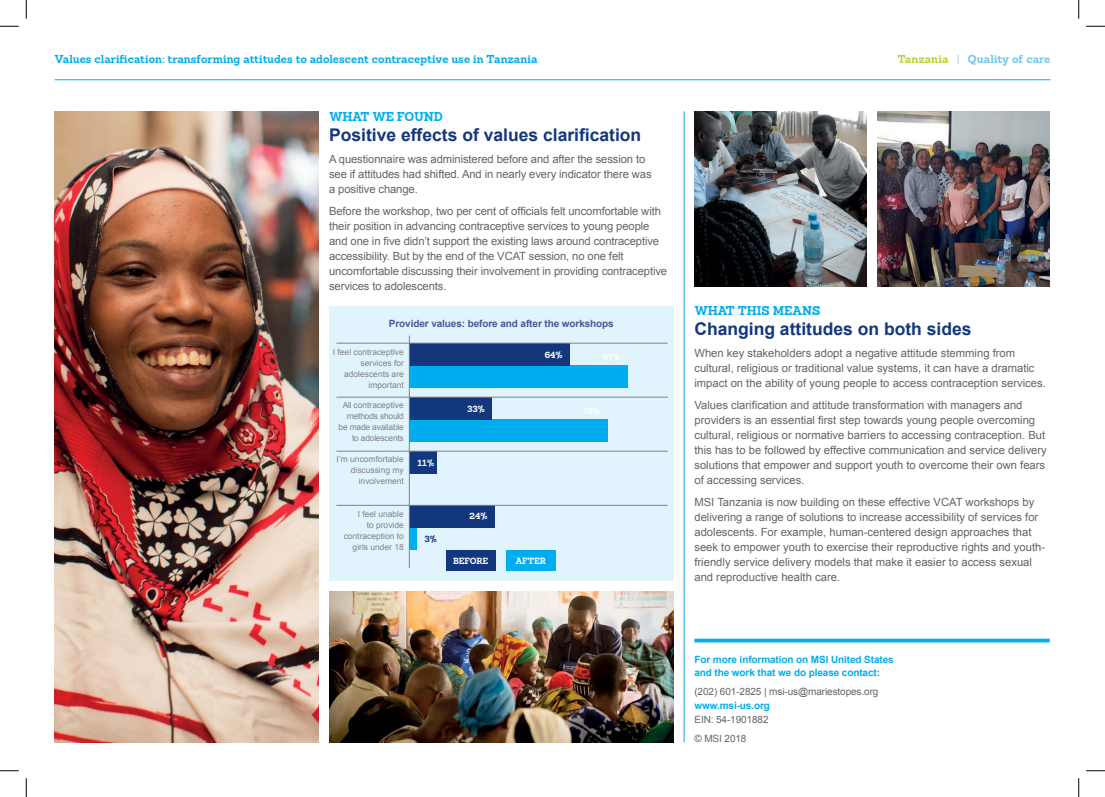
<style>
.page{position:relative;width:1105px;height:797px;background:#fff}
.page>*{position:absolute;margin:0;border:0;box-sizing:border-box;transform-origin:0 0}
.t1{font:700 17.5px "Arial";color:#13377d}
.t2{font:700 12.5px "Sanchez";letter-spacing:-.005em;color:#00adee}
.t3{font:700 12.5px "Sanchez";letter-spacing:-.025em;color:#00adee}
.t4{font:11.25px/15px "Arial";color:#636466}
.t5{font:700 11.25px "Sanchez";color:#00adee}
.t6{font:700 11.25px "Sanchez";letter-spacing:.005em;color:#6dc6ed}
.t7{font:700 10px/13.8px "Arial";letter-spacing:-.01em;color:#00adee}
.t8{font:10px/19px "Arial";letter-spacing:-.01em;color:#636466}
.t9{font:700 10px "Arial";letter-spacing:-.01em;color:#495893}
.t10{font:700 8.75px "Sanchez";color:#fff}
.t11{font:700 8.75px "Sanchez";color:#13377d}
.t12{font:8.5px/11px "Arial";color:#818284;text-align:right}
.t13{font:8.5px/11px "Arial";letter-spacing:-.025em;color:#818284;text-align:right}
.s1{color:#bad12e}
.s2{color:#c2dff2}
</style>
<div class="page">
<hr style="left:55px;top:79px;width:995px;height:1px;background:#00adee">
<svg style="left:694px;top:638px;width:356px;height:4px"></svg>
<hr style="left:684px;top:111px;width:1px;height:631px;background:#00adee">
<div style="left:329px;top:306px;width:345px;height:275px;background:#e1f4fd"></div>
<div style="left:409px;top:365px;width:219px;height:23px;background:#00adee"></div>
<div style="left:409px;top:419px;width:199px;height:23px;background:#00adee"></div>
<div style="left:409px;top:527px;width:8px;height:23px;background:#00adee"></div>
<div style="left:409px;top:343px;width:161px;height:22px;background:#13377d"></div>
<div style="left:409px;top:397px;width:83px;height:22px;background:#13377d"></div>
<div style="left:409px;top:505px;width:85px;height:22px;background:#13377d"></div>
<div style="left:446px;top:550px;width:49px;height:21px;background:#13377d"></div>
<div style="left:506px;top:550px;width:49px;height:21px;background:#00adee"></div>
<div style="left:409px;top:451px;width:28px;height:22px;background:#13377d"></div>
<hr style="left:409px;top:335px;width:1px;height:233px;background:#818284">
<hr style="left:336px;top:451px;width:332px;height:1px;background:#818284">
<hr style="left:336px;top:505px;width:332px;height:1px;background:#818284">
<hr style="left:336px;top:397px;width:332px;height:1px;background:#818284">
<hr style="left:336px;top:343px;width:332px;height:1px;background:#818284">
<img style="left:694px;top:111px;width:173px;height:175px">
<img style="left:329px;top:591px;width:345px;height:151px">
<img style="left:877px;top:111px;width:173px;height:175px">
<img style="left:55px;top:111px;width:263px;height:631px">
<svg style="left:0;top:25px;width:19px;height:2px"></svg>
<svg style="left:1086px;top:25px;width:19px;height:2px"></svg>
<svg style="left:0;top:770px;width:19px;height:1px"></svg>
<svg style="left:1086px;top:770px;width:19px;height:1px"></svg>
<svg style="left:25px;top:0;width:2px;height:19px"></svg>
<svg style="left:25px;top:778px;width:2px;height:19px"></svg>
<svg style="left:1078px;top:0;width:1px;height:19px"></svg>
<svg style="left:1078px;top:778px;width:1px;height:19px"></svg>
<p class="t5" style="left:55px;top:51px;width:485px">Values clarification: transforming attitudes to adolescent contraceptive use in Tanzania</p>
<p class="t6" style="left:897px;top:51px;width:154px"><span class="s1">Tanzania</span> <span class="s2">|</span> Quality of care</p>
<p class="t3" style="left:329px;top:108px;width:115px">WHAT WE FOUND</p>
<h1 class="t1" style="left:329px;top:123px;width:314px">Positive effects of values clarification</h1>
<p class="t4" style="left:329px;top:151px;width:324px">A questionnaire was administered before and after the session to see if attitudes had shifted. And in nearly every indicator there was a positive change.</p>
<p class="t4" style="left:329px;top:203px;width:340px">Before the workshop, two per cent of officials felt uncomfortable with their position in advancing contraceptive services to young people and one in five didn’t support the existing laws around contraceptive accessibility. But by the end of the VCAT session, no one felt uncomfortable discussing their involvement in providing contraceptive services to adolescents.</p>
<p class="t9" style="left:389px;top:317px;width:226px">Provider values: before and after the workshops</p>
<p class="t10" style="left:545px;top:348px;width:19px">64%</p>
<p class="t12" style="left:333px;top:346px;width:72px">I feel contraceptive services for adolescents are important</p>
<p class="t13" style="left:339px;top:400px;width:67px">All contraceptive methods should be made available to adolescents</p>
<p class="t12" style="left:337px;top:453px;width:69px">I’m uncomfortable discussing my involvement</p>
<p class="t12" style="left:344px;top:509px;width:62px">I feel unable<br>to provide contraception to girls under 18</p>
<p class="t10" style="left:603px;top:350px;width:19px">87%</p>
<p class="t10" style="left:467px;top:402px;width:19px">33%</p>
<p class="t10" style="left:582px;top:405px;width:19px">79%</p>
<p class="t10" style="left:417px;top:457px;width:18px">11%</p>
<p class="t10" style="left:470px;top:510px;width:19px">24%</p>
<p class="t11" style="left:425px;top:532px;width:14px">3%</p>
<p class="t10" style="left:453px;top:555px;width:37px">BEFORE</p>
<p class="t10" style="left:515px;top:555px;width:32px">AFTER</p>
<p class="t2" style="left:694px;top:301px;width:127px">WHAT THIS MEANS</p>
<h1 class="t1" style="left:694px;top:317px;width:279px">Changing attitudes on both sides</h1>
<p class="t4" style="left:694px;top:345px;width:353px">When key stakeholders adopt a negative attitude stemming from cultural, religious or traditional value systems, it can have a dramatic impact on the ability of young people to access contraception services.</p>
<p class="t4" style="left:694px;top:397px;width:354px">Values clarification and attitude transformation with managers and providers is an essential first step towards young people overcoming cultural, religious or normative barriers to accessing contraception. But this has to be followed by effective communication and service delivery solutions that empower and support youth to overcome their own fears of accessing services.</p>
<p class="t4" style="left:694px;top:494px;width:352px">MSI Tanzania is now building on these effective VCAT workshops by delivering a range of solutions to increase accessibility of services for adolescents. For example, human-centered design approaches that seek to empower youth to exercise their reproductive rights and youth&shy;friendly service delivery models that make it easier to access sexual and reproductive health care.</p>
<p class="t7" style="left:694px;top:652px;width:201px">For more information on MSI United States and the work that we do please contact:</p>
<p class="t8" style="left:694px;top:682px;width:186px">(202) 601-2825 | msi-us@mariestopes.org</p>
<p class="t7" style="left:694px;top:699px;width:77px">www.msi-us.org</p>
<p class="t8" style="left:694px;top:710px;width:76px">EIN: 54-1901882 © MSI 2018</p>
</div>
